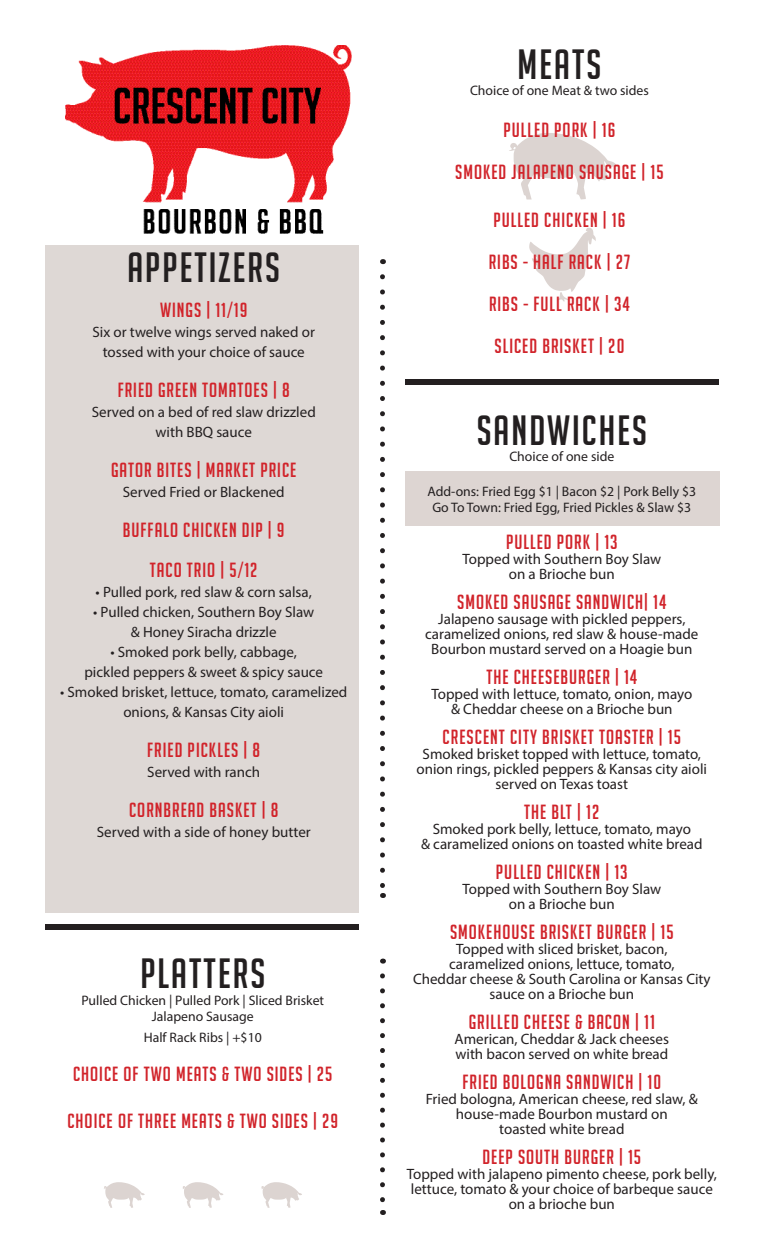
<style>
.page{position:relative;width:765px;height:1260px;background:#fff}
.page>*{position:absolute;margin:0;border:0;box-sizing:border-box;transform-origin:0 0}
.t1{font:41.25px "Big Noodle Titling";letter-spacing:.05em;color:#231f20}
.t2{font:20px "Big Noodle Titling";letter-spacing:.05em;color:#d1232a}
.t3{font:15px/15px "Myriad Pro";color:#231f20;text-align:center}
.t4{font:13.75px "Myriad Pro";color:#231f20}
</style>
<div class="page">
<div style="left:406px;top:471px;width:314px;height:55px;background:#ddd5d2"></div>
<svg style="left:509px;top:133px;width:107px;height:67px"></svg>
<svg style="left:529px;top:228px;width:67px;height:74px"></svg>
<div style="left:46px;top:245px;width:313px;height:668px;background:#ded8d5"></div>
<img style="left:65px;top:45px;width:286px;height:189px">
<svg style="left:380px;top:277px;width:5px;height:621px"></svg>
<div style="left:406px;top:379px;width:313px;height:6px;background:#231f20"></div>
<div style="left:45px;top:924px;width:314px;height:6px;background:#231f20"></div>
<svg style="left:104px;top:1182px;width:41px;height:26px"></svg>
<svg style="left:183px;top:1182px;width:40px;height:26px"></svg>
<svg style="left:261px;top:1182px;width:41px;height:26px"></svg>
<svg style="left:380px;top:976px;width:5px;height:239px"></svg>
<p class="t1" style="left:128px;top:245px;width:154px">APPETIZERS</p>
<p class="t2" style="left:160px;top:299px;width:89px">WINGS | 11/19</p>
<p class="t3" style="left:93px;top:324px;width:224px">Six or twelve wings served naked or</p>
<p class="t3" style="left:103px;top:344px;width:204px">tossed with your choice of sauce</p>
<p class="t2" style="left:118px;top:379px;width:174px">FRIED GREEN TOMATOES | 8</p>
<p class="t3" style="left:92px;top:404px;width:226px">Served on a bed of red slaw drizzled</p>
<p class="t3" style="left:156px;top:424px;width:98px">with BBQ sauce</p>
<p class="t2" style="left:111px;top:459px;width:187px">GATOR BITES | MARKET PRICE</p>
<p class="t3" style="left:123px;top:484px;width:163px">Served Fried or Blackened</p>
<p class="t2" style="left:123px;top:519px;width:163px">BUFFALO CHICKEN DIP | 9</p>
<p class="t2" style="left:150px;top:559px;width:109px">TACO TRIO | 5/12</p>
<p class="t3" style="left:96px;top:584px;width:218px">• Pulled pork, red slaw &amp; corn salsa,</p>
<p class="t3" style="left:93px;top:604px;width:223px">• Pulled chicken, Southern Boy Slaw</p>
<p class="t3" style="left:131px;top:624px;width:147px">&amp; Honey Siracha drizzle</p>
<p class="t3" style="left:110px;top:644px;width:188px">• Smoked pork belly, cabbage,</p>
<p class="t3" style="left:84px;top:664px;width:240px">pickled peppers &amp; sweet &amp; spicy sauce</p>
<p class="t3" style="left:60px;top:684px;width:289px">• Smoked brisket, lettuce, tomato, caramelized</p>
<p class="t3" style="left:123px;top:704px;width:162px">onions, &amp; Kansas City aioli</p>
<p class="t2" style="left:147px;top:739px;width:115px">FRIED PICKLES | 8</p>
<p class="t3" style="left:147px;top:764px;width:114px">Served with ranch</p>
<p class="t2" style="left:129px;top:799px;width:151px">CORNBREAD BASKET | 8</p>
<p class="t3" style="left:97px;top:824px;width:216px">Served with a side of honey butter</p>
<p class="t1" style="left:140px;top:951px;width:126px">PLATTERS</p>
<p class="t4" style="left:82px;top:992px;width:244px">Pulled Chicken | Pulled Pork | Sliced Brisket</p>
<p class="t4" style="left:152px;top:1008px;width:104px">Jalapeno Sausage</p>
<p class="t4" style="left:144px;top:1029px;width:119px">Half Rack Ribs | +$10</p>
<p class="t2" style="left:73px;top:1064px;width:261px">CHOICE OF TWO MEATS &amp; TWO SIDES | 25</p>
<p class="t2" style="left:67px;top:1110px;width:272px">CHOICE OF THREE MEATS &amp; TWO SIDES | 29</p>
<p class="t1" style="left:518px;top:42px;width:85px">MEATS</p>
<p class="t4" style="left:470px;top:82px;width:180px">Choice of one Meat &amp; two sides</p>
<p class="t2" style="left:504px;top:119px;width:113px">PULLED PORK | 16</p>
<p class="t2" style="left:455px;top:161px;width:210px">SMOKED JALAPENO SAUSAGE | 15</p>
<p class="t2" style="left:493px;top:209px;width:134px">PULLED CHICKEN | 16</p>
<p class="t2" style="left:489px;top:251px;width:143px">RIBS - HALF RACK | 27</p>
<p class="t2" style="left:489px;top:293px;width:142px">RIBS - FULL RACK | 34</p>
<p class="t2" style="left:495px;top:335px;width:131px">SLICED BRISKET | 20</p>
<p class="t1" style="left:477px;top:408px;width:172px">SANDWICHES</p>
<p class="t4" style="left:509px;top:448px;width:107px">Choice of one side</p>
<p class="t4" style="left:427px;top:483px;width:270px">Add-ons: Fried Egg $1 | Bacon $2 | Pork Belly $3</p>
<p class="t4" style="left:432px;top:499px;width:260px">Go To Town: Fried Egg, Fried Pickles &amp; Slaw $3</p>
<p class="t2" style="left:506px;top:531px;width:113px">PULLED PORK | 13</p>
<p class="t3" style="left:462px;top:551px;width:200px">Topped with Southern Boy Slaw</p>
<p class="t3" style="left:509px;top:566px;width:107px">on a Brioche bun</p>
<p class="t2" style="left:457px;top:591px;width:211px">SMOKED SAUSAGE SANDWICH| 14</p>
<p class="t3" style="left:438px;top:611px;width:249px">Jalapeno sausage with pickled peppers,</p>
<p class="t3" style="left:425px;top:626px;width:275px">caramelized onions, red slaw &amp; house-made</p>
<p class="t3" style="left:431px;top:641px;width:263px">Bourbon mustard served on a Hoagie bun</p>
<p class="t2" style="left:486px;top:666px;width:152px">THE CHEESEBURGER | 14</p>
<p class="t3" style="left:431px;top:686px;width:262px">Topped with lettuce, tomato, onion, mayo</p>
<p class="t3" style="left:451px;top:701px;width:223px">&amp; Cheddar cheese on a Brioche bun</p>
<p class="t2" style="left:443px;top:726px;width:240px">CRESCENT CITY BRISKET TOASTER | 15</p>
<p class="t3" style="left:417px;top:746px;width:292px">Smoked brisket topped with lettuce, tomato, onion rings, pickled peppers &amp; Kansas city aioli served on Texas toast</p>
<p class="t2" style="left:524px;top:801px;width:77px">THE BLT | 12</p>
<p class="t3" style="left:433px;top:821px;width:260px">Smoked pork belly, lettuce, tomato, mayo</p>
<p class="t3" style="left:421px;top:836px;width:283px">&amp; caramelized onions on toasted white bread</p>
<p class="t2" style="left:496px;top:861px;width:133px">PULLED CHICKEN | 13</p>
<p class="t3" style="left:462px;top:881px;width:200px">Topped with Southern Boy Slaw</p>
<p class="t3" style="left:509px;top:896px;width:107px">on a Brioche bun</p>
<p class="t2" style="left:450px;top:921px;width:225px">SMOKEHOUSE BRISKET BURGER | 15</p>
<p class="t3" style="left:456px;top:941px;width:213px">Topped with sliced brisket, bacon,</p>
<p class="t3" style="left:449px;top:956px;width:227px">caramelized onions, lettuce, tomato,</p>
<p class="t3" style="left:413px;top:971px;width:299px">Cheddar cheese &amp; South Carolina or Kansas City sauce on a Brioche bun</p>
<p class="t2" style="left:469px;top:1011px;width:187px">GRILLED CHEESE &amp; BACON | 11</p>
<p class="t3" style="left:455px;top:1031px;width:216px">American, Cheddar &amp; Jack cheeses</p>
<p class="t3" style="left:455px;top:1046px;width:214px">with bacon served on white bread</p>
<p class="t2" style="left:462px;top:1071px;width:200px">FRIED BOLOGNA SANDWICH | 10</p>
<p class="t3" style="left:426px;top:1091px;width:274px">Fried bologna, American cheese, red slaw, &amp; house-made Bourbon mustard on</p>
<p class="t3" style="left:499px;top:1121px;width:127px">toasted white bread</p>
<p class="t2" style="left:482px;top:1146px;width:160px">DEEP SOUTH BURGER | 15</p>
<p class="t3" style="left:407px;top:1166px;width:312px">Topped with jalapeno pimento cheese, pork belly, lettuce, tomato &amp; your choice of barbeque sauce on a brioche bun</p>
</div>
